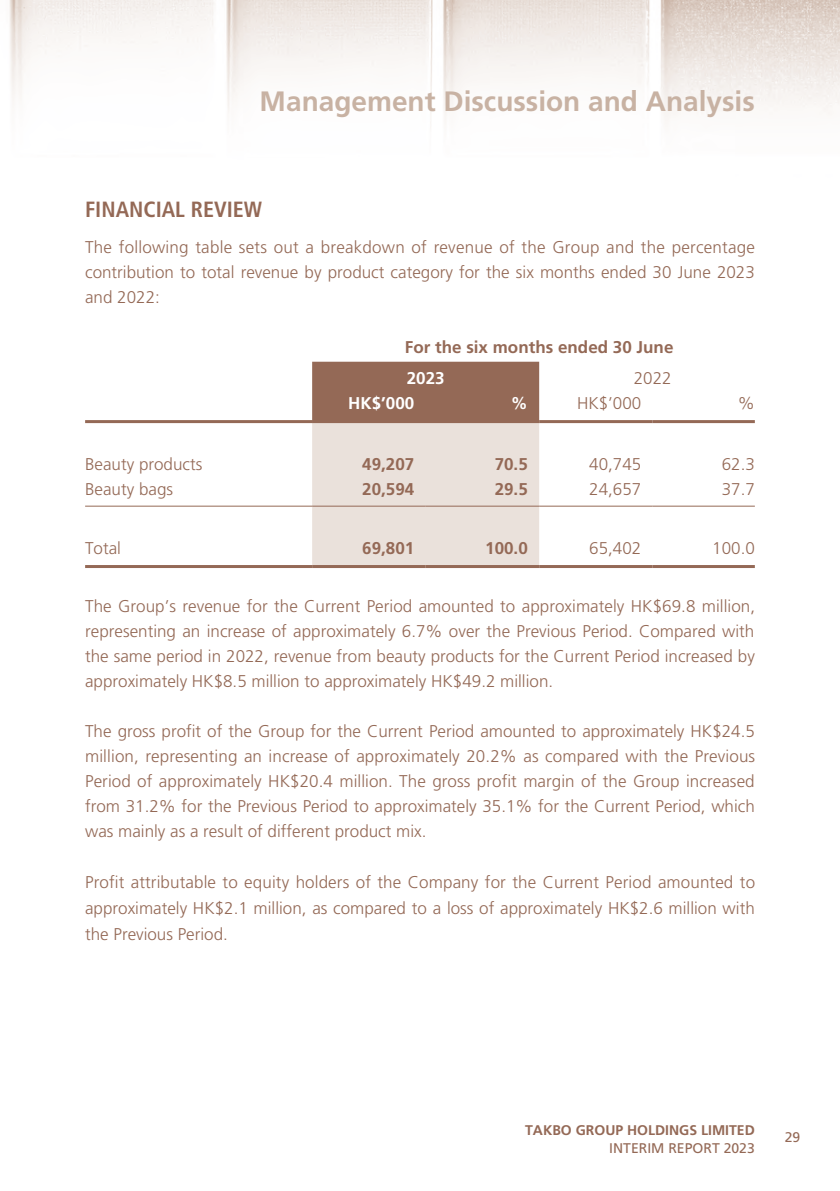
<style>
.page{position:relative;width:840px;height:1191px;background:#fff}
.page>*{position:absolute;margin:0;border:0;box-sizing:border-box;transform-origin:0 0}
.t1{font:700 28px "Frutiger LT Std";color:#c8b2a3}
.t2{font:700 condensed 22px "Frutiger LT Std";color:#946956}
.t3{font:300 17px/25px "Frutiger LT Std";color:#946956;text-align:justify}
.t4{font:700 17px "Frutiger LT Std";color:#946956}
.t5{font:700 17px "Frutiger LT Std";color:#fff}
.t6{font:700 14px "Frutiger LT Std";color:#946956}
.t7{font:14px "Frutiger LT Std";color:#946956}
</style>
<div class="page">
<img style="left:9px;top:0;width:830px;height:568px">
<svg style="left:312px;top:362px;width:227px;height:203px;background:#d0bdb3"></svg>
<hr style="left:85px;top:420px;width:227px;height:3px;background:#946956">
<hr style="left:312px;top:420px;width:113px;height:3px;background:#946956">
<hr style="left:425px;top:420px;width:114px;height:3px;background:#946956">
<hr style="left:539px;top:420px;width:113px;height:3px;background:#946956">
<hr style="left:652px;top:420px;width:102px;height:3px;background:#946956">
<hr style="left:85px;top:505px;width:227px;height:1px;background:#946956">
<hr style="left:312px;top:505px;width:113px;height:1px;background:#946956">
<hr style="left:425px;top:505px;width:114px;height:1px;background:#946956">
<hr style="left:539px;top:505px;width:113px;height:1px;background:#946956">
<hr style="left:652px;top:505px;width:102px;height:1px;background:#946956">
<hr style="left:85px;top:565px;width:227px;height:3px;background:#946956">
<hr style="left:312px;top:565px;width:113px;height:3px;background:#946956">
<hr style="left:425px;top:565px;width:114px;height:3px;background:#946956">
<hr style="left:539px;top:565px;width:113px;height:3px;background:#946956">
<hr style="left:652px;top:565px;width:102px;height:3px;background:#946956">
<h1 class="t1" style="left:259px;top:85px;width:496px">Management Discussion and Analysis</h1>
<p class="t2" style="left:85px;top:196px;width:178px">FINANCIAL REVIEW</p>
<p class="t3" style="left:85px;top:235px;width:671px">The following table sets out a breakdown of revenue of the Group and the percentage contribution to total revenue by product category for the six months ended 30 June 2023 and 2022:</p>
<p class="t4" style="left:404px;top:337px;width:270px">For the six months ended 30 June</p>
<p class="t5" style="left:406px;top:368px;width:39px">2023</p>
<p class="t3" style="left:633px;top:366px;width:39px">2022</p>
<p class="t5" style="left:348px;top:393px;width:68px">HK$’000</p>
<p class="t5" style="left:510px;top:393px;width:18px">%</p>
<p class="t3" style="left:576px;top:391px;width:66px">HK$’000</p>
<p class="t3" style="left:737px;top:391px;width:18px">%</p>
<p class="t3" style="left:85px;top:452px;width:119px">Beauty products</p>
<p class="t4" style="left:362px;top:454px;width:53px">49,207</p>
<p class="t4" style="left:494px;top:454px;width:35px">70.5</p>
<p class="t3" style="left:589px;top:452px;width:53px">40,745</p>
<p class="t3" style="left:721px;top:452px;width:35px">62.3</p>
<p class="t3" style="left:85px;top:477px;width:89px">Beauty bags</p>
<p class="t4" style="left:362px;top:479px;width:53px">20,594</p>
<p class="t4" style="left:494px;top:479px;width:35px">29.5</p>
<p class="t3" style="left:589px;top:477px;width:53px">24,657</p>
<p class="t3" style="left:721px;top:477px;width:35px">37.7</p>
<p class="t3" style="left:85px;top:535px;width:37px">Total</p>
<p class="t4" style="left:362px;top:538px;width:53px">69,801</p>
<p class="t4" style="left:485px;top:538px;width:44px">100.0</p>
<p class="t3" style="left:589px;top:535px;width:53px">65,402</p>
<p class="t3" style="left:711px;top:535px;width:44px">100.0</p>
<p class="t3" style="left:85px;top:594px;width:671px">The Group’s revenue for the Current Period amounted to approximately HK$69.8 million, representing an increase of approximately 6.7% over the Previous Period. Compared with the same period in 2022, revenue from beauty products for the Current Period increased by approximately HK$8.5 million to approximately HK$49.2 million.</p>
<p class="t3" style="left:85px;top:719px;width:671px">The gross profit of the Group for the Current Period amounted to approximately HK$24.5 million, representing an increase of approximately 20.2% as compared with the Previous Period of approximately HK$20.4 million. The gross profit margin of the Group increased from 31.2% for the Previous Period to approximately 35.1% for the Current Period, which was mainly as a result of different product mix.</p>
<p class="t3" style="left:85px;top:869px;width:671px;line-height:26px">Profit attributable to equity holders of the Company for the Current Period amounted to approximately HK$2.1 million, as compared to a loss of approximately HK$2.6 million with the Previous Period.</p>
<p class="t6" style="left:525px;top:1121px;width:231px">TAKBO GROUP HOLDINGS LIMITED</p>
<p class="t7" style="left:609px;top:1139px;width:147px">INTERIM REPORT 2023</p>
<p class="t7" style="left:784px;top:1128px;width:17px">29</p>
</div>
